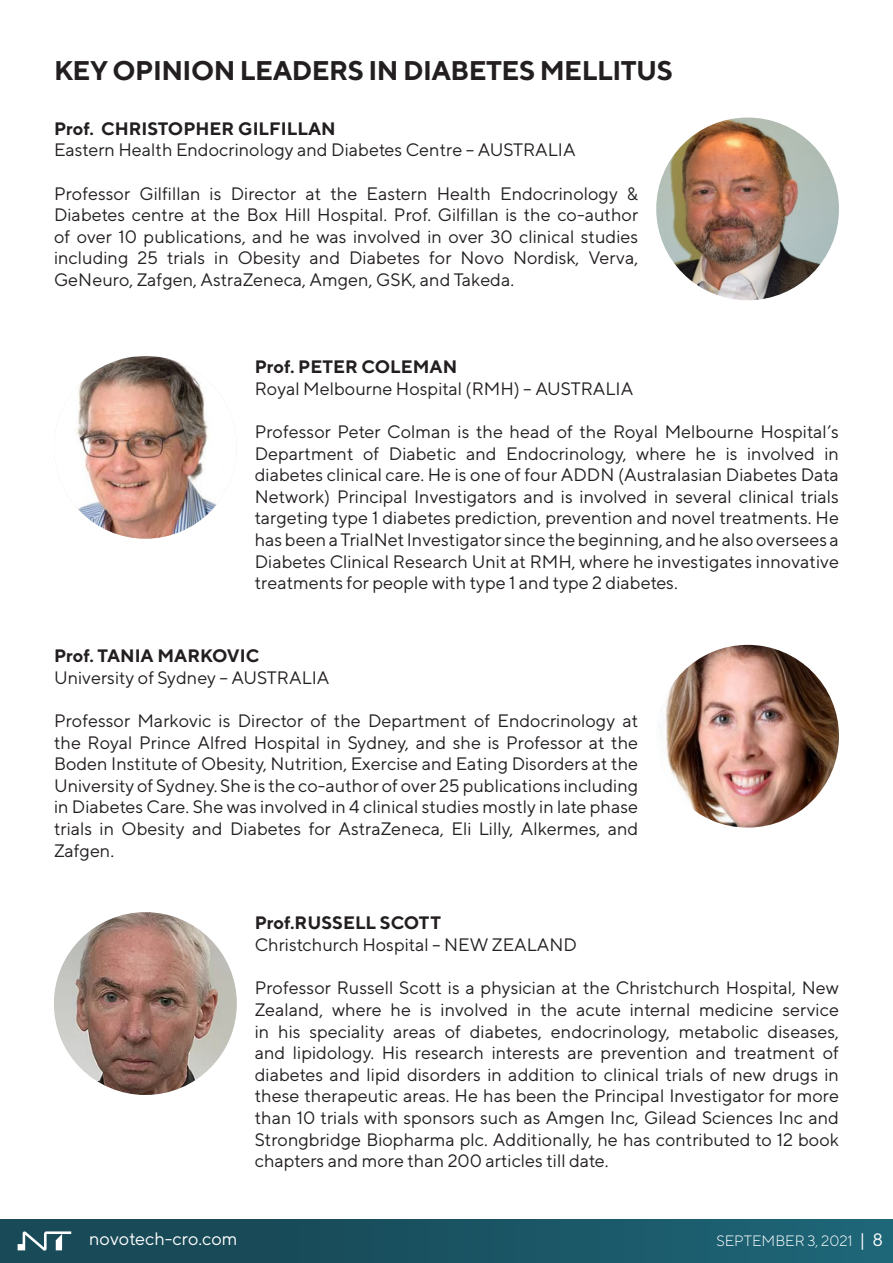
<style>
.page{position:relative;width:893px;height:1263px;background:#fff}
.page>*{position:absolute;margin:0;border:0;box-sizing:border-box;transform-origin:0 0}
.Section_Title{font:700 27px "TT Norms";letter-spacing:-.02em;color:#231f20}
.Body_text{font:18px/21.6px "TT Norms";color:#231f20;text-align:justify}
.Body_text-2{font:700 18px "TT Norms";color:#231f20}
.t1{font:18px "TT Norms";color:#fff}
.t2{font:300 15px "TT Norms";color:#fff}
.s1{font-weight:400;font-size:18px}
</style>
<div class="page">
<div style="left:0;top:1219px;width:893px;height:44px;background:linear-gradient(to right,#174451,#1d6476)"></div>
<svg style="left:18px;top:1231px;width:53px;height:19px"></svg>
<img style="left:656px;top:118px;width:183px;height:182px;border-radius:91px">
<img style="left:656px;top:645px;width:183px;height:183px;border-radius:91px">
<img style="left:54px;top:356px;width:183px;height:183px;border-radius:91px">
<img style="left:54px;top:912px;width:183px;height:183px;border-radius:91px">
<p class="Section_Title" style="left:54px;top:53px;width:620px">KEY OPINION LEADERS IN DIABETES MELLITUS</p>
<p class="Body_text-2" style="left:54px;top:117px;width:283px">Prof. CHRISTOPHER GILFILLAN</p>
<p class="Body_text" style="left:54px;top:139px;width:523px">Eastern Health Endocrinology and Diabetes Centre – AUSTRALIA</p>
<p class="Body_text" style="left:54px;top:182px;width:586px">Professor Gilfillan is Director at the Eastern Health Endocrinology &amp; Diabetes centre at the Box Hill Hospital. Prof. Gilfillan is the co-author of over 10 publications, and he was involved in over 30 clinical studies including 25 trials in Obesity and Diabetes for Novo Nordisk, Verva, GeNeuro, Zafgen, AstraZeneca, Amgen, GSK, and Takeda.</p>
<p class="Body_text-2" style="left:255px;top:356px;width:204px">Prof. PETER COLEMAN</p>
<p class="Body_text" style="left:255px;top:377px;width:380px">Royal Melbourne Hospital (RMH) – AUSTRALIA</p>
<p class="Body_text" style="left:255px;top:420px;width:586px">Professor Peter Colman is the head of the Royal Melbourne Hospital’s Department of Diabetic and Endocrinology, where he is involved in diabetes clinical care. He is one of four ADDN (Australasian Diabetes Data Network) Principal Investigators and is involved in several clinical trials targeting type 1 diabetes prediction, prevention and novel treatments. He has been a TrialNet Investigator since the beginning, and he also oversees a Diabetes Clinical Research Unit at RMH, where he investigates innovative treatments for people with type 1 and type 2 diabetes.</p>
<p class="Body_text-2" style="left:54px;top:644px;width:207px">Prof. TANIA MARKOVIC</p>
<p class="Body_text" style="left:54px;top:666px;width:277px">University of Sydney – AUSTRALIA</p>
<p class="Body_text" style="left:54px;top:709px;width:586px">Professor Markovic is Director of the Department of Endocrinology at the Royal Prince Alfred Hospital in Sydney, and she is Professor at the Boden Institute of Obesity, Nutrition, Exercise and Eating Disorders at the University of Sydney. She is the co-author of over 25 publications including in Diabetes Care. She was involved in 4 clinical studies mostly in late phase trials in Obesity and Diabetes for AstraZeneca, Eli Lilly, Alkermes, and Zafgen.</p>
<p class="Body_text-2" style="left:255px;top:912px;width:188px">Prof.RUSSELL SCOTT</p>
<p class="Body_text" style="left:255px;top:933px;width:324px">Christchurch Hospital – NEW ZEALAND</p>
<p class="Body_text" style="left:255px;top:977px;width:586px">Professor Russell Scott is a physician at the Christchurch Hospital, New Zealand, where he is involved in the acute internal medicine service in his speciality areas of diabetes, endocrinology, metabolic diseases, and lipidology. His research interests are prevention and treatment of diabetes and lipid disorders in addition to clinical trials of new drugs in these therapeutic areas. He has been the Principal Investigator for more than 10 trials with sponsors such as Amgen Inc, Gilead Sciences Inc and Strongbridge Biopharma plc. Additionally, he has contributed to 12 book chapters and more than 200 articles till date.</p>
<p class="t1" style="left:89px;top:1227px;width:150px">novotech-cro.com</p>
<p class="t2" style="left:716px;top:1231px;width:168px">SEPTEMBER 3, 2021 <span class="s1">| 8</span></p>
</div>
